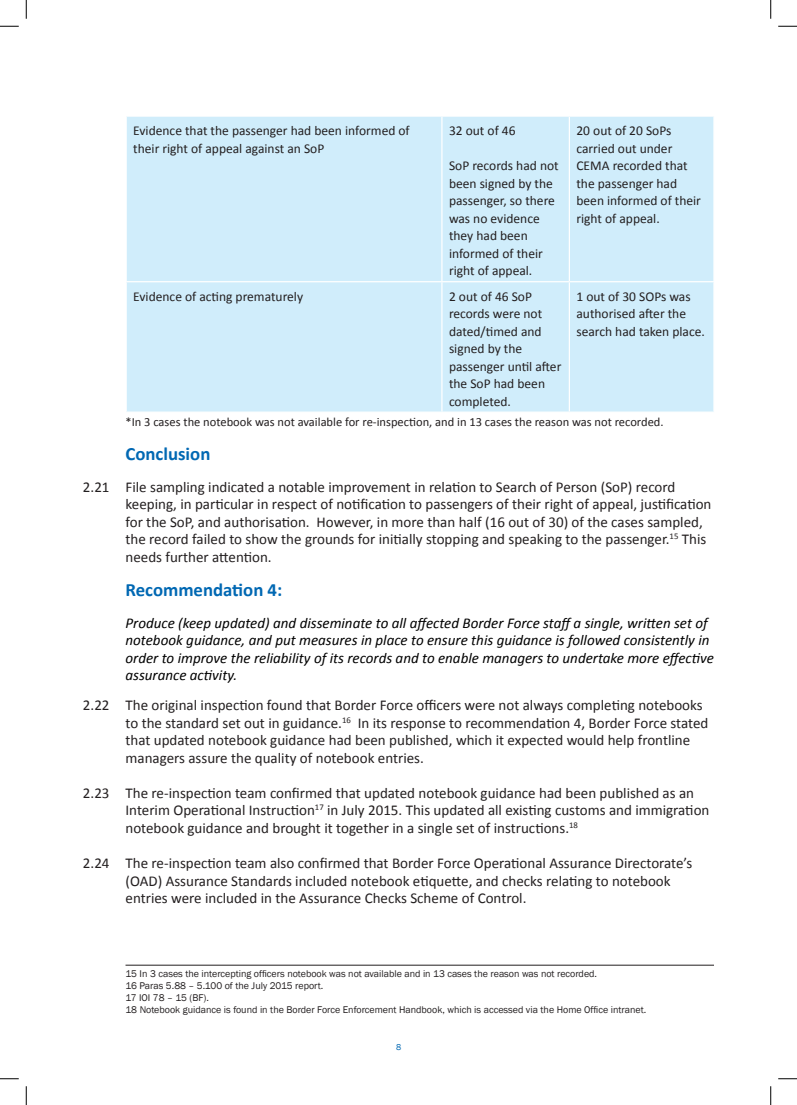
<style>
.page{position:relative;width:797px;height:1105px;background:#fff}
.page>*{position:absolute;margin:0;border:0;box-sizing:border-box;transform-origin:0 0}
.Subheading_2{font:700 18.75px "Calibri";color:#0168b3}
.t1{font:15px/17.5px "Calibri";color:#231f20}
.t2{font:italic 15px/17.5px "Calibri";color:#000}
.Table_text{font:13.5px/17.5px "Calibri";color:#231f20}
.Table_text-2{font:13.5px/17.5px "Calibri";color:#221e1f}
.Notes{font:12.5px "Calibri";color:#231f20}
.Footnotes{font:10px "Franklin Gothic";color:#231f20}
.t3{font:8.75px "Franklin Gothic";color:#0168b3}
.s1{color:#231f20}
.s2{color:#221e1f}
</style>
<div class="page">
<div style="left:127px;top:117px;width:586px;height:294px;background:#d0edfb"></div>
<hr style="left:441px;top:117px;width:1px;height:164px;background:#fff">
<hr style="left:568px;top:117px;width:2px;height:164px;background:#fff">
<hr style="left:125px;top:281px;width:317px;height:1px;background:#fff">
<hr style="left:442px;top:281px;width:127px;height:1px;background:#fff">
<hr style="left:441px;top:282px;width:1px;height:129px;background:#fff">
<hr style="left:569px;top:281px;width:145px;height:1px;background:#fff">
<hr style="left:568px;top:282px;width:2px;height:129px;background:#fff">
<hr style="left:125px;top:965px;width:589px;height:1px;background:#231f20">
<svg style="left:0;top:25px;width:19px;height:2px"></svg>
<svg style="left:778px;top:25px;width:19px;height:2px"></svg>
<svg style="left:0;top:1078px;width:19px;height:1px"></svg>
<svg style="left:778px;top:1078px;width:19px;height:1px"></svg>
<svg style="left:25px;top:0;width:2px;height:19px"></svg>
<svg style="left:25px;top:1086px;width:2px;height:19px"></svg>
<svg style="left:770px;top:0;width:1px;height:19px"></svg>
<svg style="left:770px;top:1086px;width:1px;height:19px"></svg>
<p class="Table_text" style="left:133px;top:122px;width:278px">Evidence that the passenger had been informed of their right of appeal against an SoP</p>
<p class="Table_text-2" style="left:449px;top:122px;width:68px">32 out of 46</p>
<p class="Table_text-2" style="left:449px;top:157px;width:111px"><span class="s1">SoP records had not been</span> signed by the passenger, so there was no evidence they had been informed of their right of appeal.</p>
<p class="Table_text" style="left:576px;top:122px;width:126px">20 out of 20 SoPs carried out under<br>CEMA recorded that the passenger had been informed of their right of appeal.</p>
<p class="Table_text" style="left:133px;top:287px;width:171px">Evidence of acting prematurely</p>
<p class="Table_text" style="left:449px;top:287px;width:114px">2 out <span class="s2">of 46</span> SoP records were not dated/timed and signed by the passenger until after the SoP had been completed.</p>
<p class="Table_text" style="left:576px;top:287px;width:130px">1 out of 30 SOPs was authorised after the search had taken place.</p>
<p class="Notes" style="left:125px;top:414px;width:539px">*In 3 cases the notebook was not available for re-inspection, and in 13 cases the reason was not recorded.</p>
<p class="Subheading_2" style="left:125px;top:442px;width:86px">Conclusion</p>
<p class="t1" style="left:125px;top:478px;width:587px;text-indent:-43px">2.21 File sampling indicated a notable improvement in relation to Search of Person (SoP) record keeping, in particular in respect of notification to passengers of their right of appeal, justification for the SoP, and authorisation. However, in more than half (16 out of 30) of the cases sampled, the record failed to show the grounds for initially stopping and speaking to the passenger.<sup>15</sup> This needs further attention.</p>
<p class="Subheading_2" style="left:125px;top:578px;width:158px">Recommendation 4:</p>
<p class="t2" style="left:125px;top:613px;width:590px">Produce (keep updated) and disseminate to all affected Border Force staff a single, written set of notebook guidance, and put measures in place to ensure this guidance is followed consistently in order to improve the reliability of its records and to enable managers to undertake more effective assurance activity.</p>
<p class="t1" style="left:125px;top:696px;width:584px;text-indent:-43px">2.22 The original inspection found that Border Force officers were not always completing notebooks to the standard set out in guidance.<sup>16</sup> In its response to recommendation 4, Border Force stated that updated notebook guidance had been published, which it expected would help frontline managers assure the quality of notebook entries.</p>
<p class="t1" style="left:125px;top:784px;width:585px;text-indent:-43px">2.23 The re-inspection team confirmed that updated notebook guidance had been published as an<br>Interim Operational Instruction<sup>17</sup> in July 2015. This updated all existing customs and immigration notebook guidance and brought it together in a single set of instructions.<sup>18</sup></p>
<p class="t1" style="left:125px;top:854px;width:568px;text-indent:-43px">2.24 The re-inspection team also confirmed that Border Force Operational Assurance Directorate’s (OAD) Assurance Standards included notebook etiquette, and checks relating to notebook entries were included in the Assurance Checks Scheme of Control.</p>
<p class="Footnotes" style="left:125px;top:968px;width:473px">15 In 3 cases the intercepting officers notebook was not available and in 13 cases the reason was not recorded.</p>
<p class="Footnotes" style="left:125px;top:980px;width:199px">16 Paras 5.88 – 5.100 of the July 2015 report.</p>
<p class="Footnotes" style="left:125px;top:992px;width:85px">17 IOI 78 – 15 (BF).</p>
<p class="Footnotes" style="left:125px;top:1004px;width:522px">18 Notebook guidance is found in the Border Force Enforcement Handbook, which is accessed via the Home Office intranet.</p>
<p class="t3" style="left:396px;top:1042px;width:7px">8</p>
</div>
